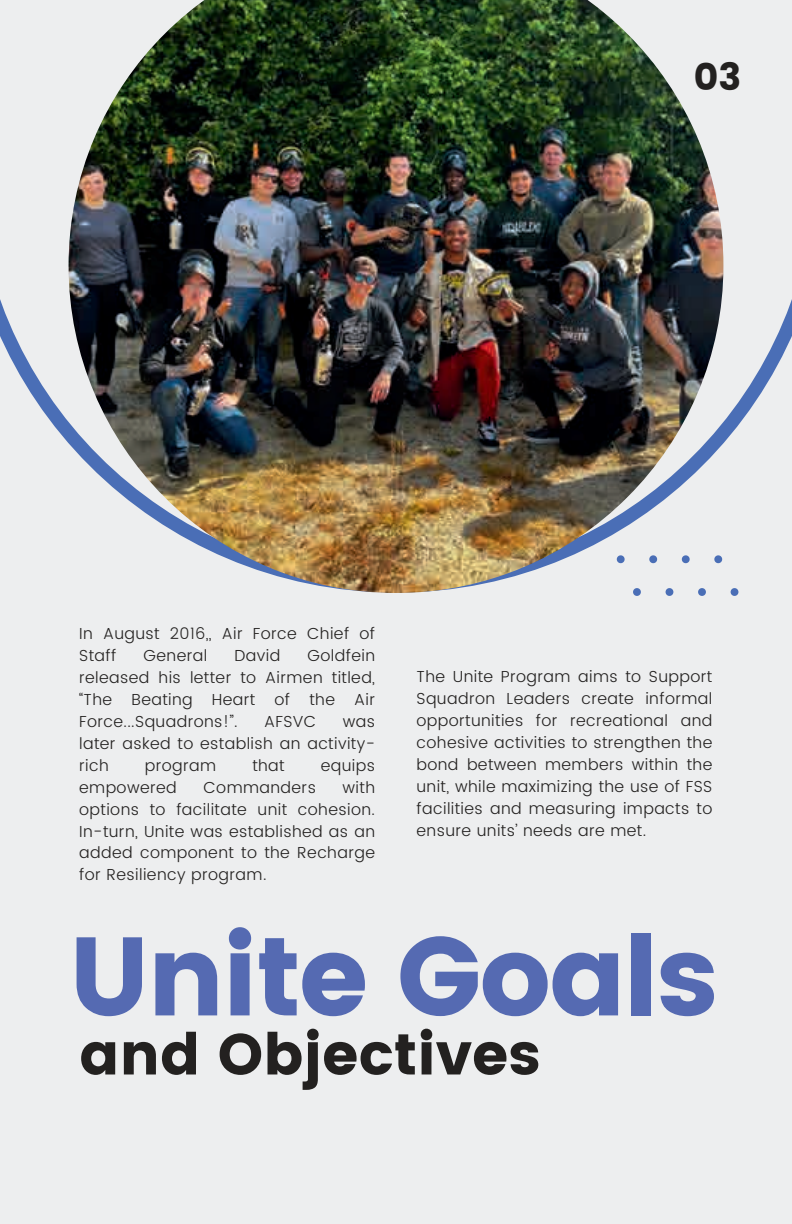
<style>
.page{position:relative;width:792px;height:1224px;background:#edeeef}
.page>*{position:absolute;margin:0;border:0;box-sizing:border-box;transform-origin:0 0}
.t1{font:111.2px "Poppins";letter-spacing:-.025em;color:#556ab2}
.t2{font:57.8px "Poppins";color:#232120}
.t3{font:37.8px "Poppins";color:#232120}
.t4{font:300 16px/22px "Poppins";letter-spacing:.025em;color:#232120;text-align:justify}
</style>
<div class="page">
<svg style="left:0;top:251px;width:792px;height:342px"></svg>
<img style="left:69px;top:0;width:654px;height:593px">
<svg style="left:617px;top:555px;width:8px;height:8px"></svg>
<svg style="left:649px;top:555px;width:8px;height:8px"></svg>
<svg style="left:682px;top:555px;width:8px;height:8px"></svg>
<svg style="left:714px;top:555px;width:8px;height:8px"></svg>
<svg style="left:633px;top:588px;width:8px;height:8px"></svg>
<svg style="left:666px;top:588px;width:7px;height:8px"></svg>
<svg style="left:698px;top:588px;width:8px;height:8px"></svg>
<svg style="left:731px;top:588px;width:7px;height:8px"></svg>
<h3 class="t3" style="left:694px;top:55px;width:49px">03</h3>
<p class="t4" style="left:79px;top:623px;width:297px">In August 2016,, Air Force Chief of<br>Staff</p>
<p class="t4" style="left:79px;top:645px;width:297px;text-indent:228px">Goldfein released his letter to Airmen titled, “The Beating Heart of the Air Force...Squadrons!”.</p>
<p class="t4" style="left:144px;top:645px;width:65px">General</p>
<p class="t4" style="left:235px;top:645px;width:47px">David</p>
<p class="t4" style="left:264px;top:711px;width:54px">AFSVC</p>
<p class="t4" style="left:79px;top:711px;width:297px;text-indent:264px">was later asked to establish an activity&shy;rich</p>
<p class="t4" style="left:145px;top:755px;width:73px">program</p>
<p class="t4" style="left:252px;top:755px;width:34px">that</p>
<p class="t4" style="left:321px;top:755px;width:56px">equips</p>
<p class="t4" style="left:79px;top:777px;width:99px">empowered</p>
<p class="t4" style="left:203px;top:777px;width:114px">Commanders</p>
<p class="t4" style="left:79px;top:777px;width:297px;text-indent:263px">with options to facilitate unit cohesion.<br>In-turn, Unite was established as an added component to the Recharge for Resiliency program.</p>
<p class="t4" style="left:417px;top:666px;width:297px">The Unite Program aims to Support Squadron Leaders create informal opportunities for recreational and cohesive activities to strengthen the bond between members within the unit, while maximizing the use of FSS facilities and measuring impacts to ensure units’ needs are met.</p>
<h1 class="t1" style="left:69px;top:912px;width:651px">Unite Goals</h1>
<h2 class="t2" style="left:79px;top:1021px;width:463px">and Objectives</h2>
</div>
